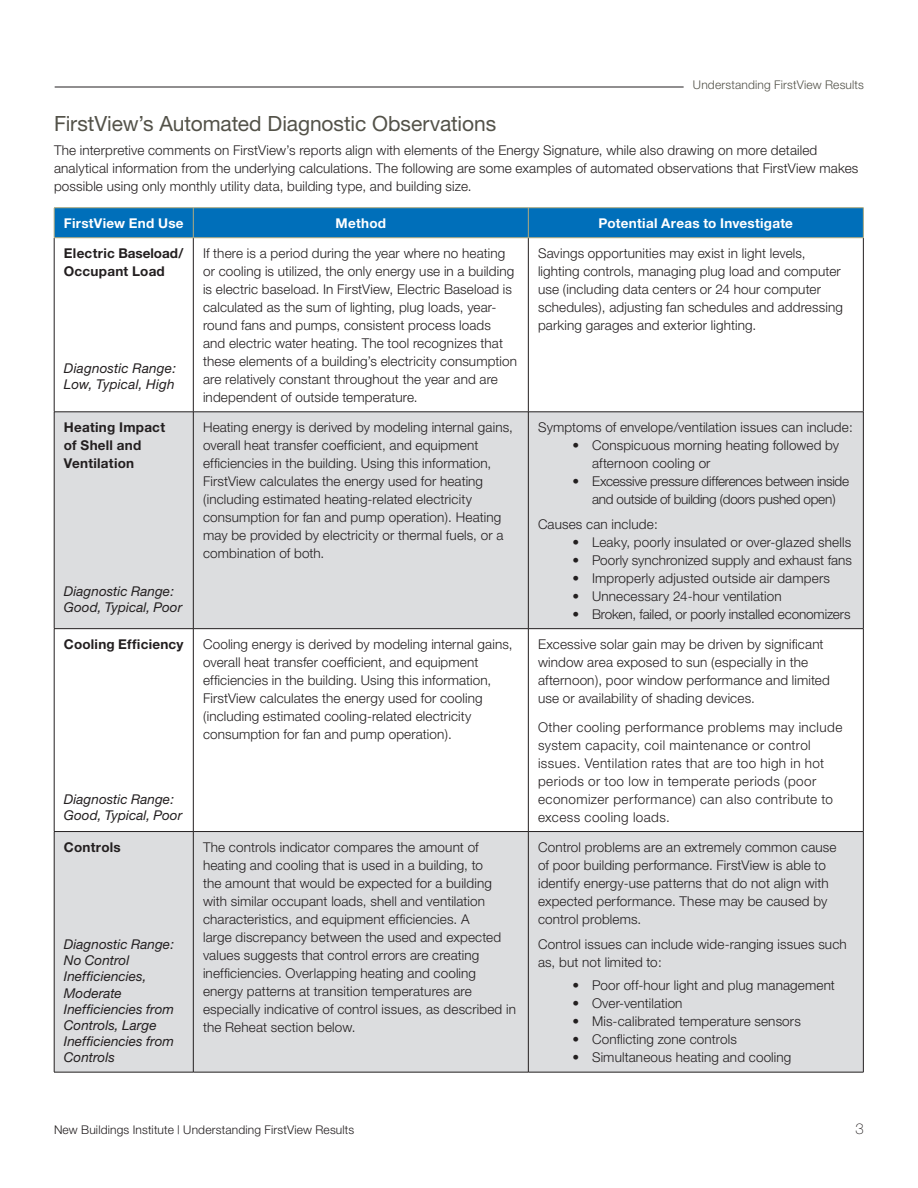
<style>
.page{position:relative;width:918px;height:1188px;background:#fff}
.page>*{position:absolute;margin:0;border:0;box-sizing:border-box;transform-origin:0 0}
.Main_Head2{font:21px "Helvetica Neue";letter-spacing:-.005em;color:#535249}
.Subhead{font:100 15px "Helvetica Neue";color:#231f20}
.Body{font:300 13.5px/18px "Helvetica Neue";letter-spacing:.01em;color:#231f20}
.Body-2{font:300 13.5px/18px "Helvetica Neue";letter-spacing:.03em;color:#231f20}
.Body-3{font:italic 13.5px/16.2px "Helvetica Neue";letter-spacing:.005em;color:#231f20}
.Body-4{font:700 13.5px/18px "Helvetica Neue";letter-spacing:.015em;color:#231f20}
.Body-5{font:300 13.5px/18px "Helvetica Neue";letter-spacing:-.02em;color:#231f20;text-align:center}
.Body-6{font:700 13.5px "Helvetica Neue";letter-spacing:.02em;color:#fff}
.Body-7{font:300 13.5px "Helvetica Neue";letter-spacing:-.01em;color:#231f20}
.Body-8{font:300 12px "Helvetica Neue";letter-spacing:.015em;color:#231f20}
.Body-9{font:300 12px "Helvetica Neue";letter-spacing:.015em;color:#535249}
</style>
<div class="page">
<div style="left:55px;top:208px;width:808px;height:29px;background:#006fba"></div>
<svg style="left:55px;top:413px;width:808px;height:659px;fill:#dcdddf"></svg>
<hr style="left:54px;top:238px;width:1px;height:174px;background:#231f20">
<hr style="left:193px;top:238px;width:1px;height:174px;background:#231f20">
<hr style="left:528px;top:238px;width:1px;height:174px;background:#231f20">
<hr style="left:863px;top:238px;width:1px;height:174px;background:#231f20">
<hr style="left:54px;top:412px;width:139px;height:1px;background:#231f20">
<hr style="left:54px;top:412px;width:1px;height:216px;background:#231f20">
<hr style="left:193px;top:412px;width:335px;height:1px;background:#231f20">
<hr style="left:193px;top:412px;width:1px;height:216px;background:#231f20">
<hr style="left:528px;top:412px;width:336px;height:1px;background:#231f20">
<hr style="left:528px;top:412px;width:1px;height:216px;background:#231f20">
<hr style="left:863px;top:412px;width:1px;height:216px;background:#231f20">
<hr style="left:54px;top:628px;width:139px;height:1px;background:#231f20">
<hr style="left:54px;top:629px;width:1px;height:202px;background:#231f20">
<hr style="left:193px;top:628px;width:335px;height:1px;background:#231f20">
<hr style="left:193px;top:629px;width:1px;height:202px;background:#231f20">
<hr style="left:528px;top:628px;width:336px;height:1px;background:#231f20">
<hr style="left:528px;top:629px;width:1px;height:202px;background:#231f20">
<hr style="left:863px;top:629px;width:1px;height:202px;background:#231f20">
<hr style="left:54px;top:831px;width:139px;height:1px;background:#231f20">
<hr style="left:54px;top:832px;width:1px;height:240px;background:#231f20">
<hr style="left:193px;top:831px;width:335px;height:1px;background:#231f20">
<hr style="left:193px;top:832px;width:1px;height:240px;background:#231f20">
<hr style="left:528px;top:831px;width:336px;height:1px;background:#231f20">
<hr style="left:528px;top:832px;width:1px;height:240px;background:#231f20">
<hr style="left:863px;top:832px;width:1px;height:240px;background:#231f20">
<hr style="left:54px;top:1072px;width:139px;height:1px;background:#231f20">
<hr style="left:193px;top:1072px;width:335px;height:1px;background:#231f20">
<hr style="left:528px;top:1072px;width:336px;height:1px;background:#231f20">
<hr style="left:54px;top:207px;width:139px;height:1px;background:#b1aa7d">
<hr style="left:54px;top:208px;width:1px;height:30px;background:#b1aa7d">
<hr style="left:54px;top:237px;width:139px;height:1px;background:#b1aa7d">
<hr style="left:193px;top:207px;width:335px;height:1px;background:#b1aa7d">
<hr style="left:193px;top:208px;width:1px;height:30px;background:#b1aa7d">
<hr style="left:193px;top:237px;width:335px;height:1px;background:#b1aa7d">
<hr style="left:528px;top:207px;width:336px;height:1px;background:#b1aa7d">
<hr style="left:528px;top:208px;width:1px;height:30px;background:#b1aa7d">
<hr style="left:863px;top:208px;width:1px;height:30px;background:#b1aa7d">
<hr style="left:528px;top:237px;width:336px;height:1px;background:#b1aa7d">
<hr style="left:55px;top:87px;width:629px;height:1px;background:#231f20">
<p class="Body-9" style="left:693px;top:77px;width:173px">Understanding FirstView Results</p>
<p class="Main_Head2" style="left:54px;top:111px;width:444px">FirstView’s Automated Diagnostic Observations</p>
<p class="Body" style="left:54px;top:141px;width:806px">The interpretive comments on FirstView’s reports align with elements of the Energy Signature, while also drawing on more detailed analytical information from the underlying calculations. The following are some examples of automated observations that FirstView makes possible using only monthly utility data, building type, and building size.</p>
<p class="Body-6" style="left:64px;top:215px;width:121px">FirstView End Use</p>
<p class="Body-6" style="left:336px;top:215px;width:52px">Method</p>
<p class="Body-6" style="left:599px;top:215px;width:196px">Potential Areas to Investigate</p>
<p class="Body-4" style="left:64px;top:244px;width:121px">Electric Baseload/<br>Occupant Load</p>
<p class="Body" style="left:203px;top:244px;width:315px">If there is a period during the year where no heating or cooling is utilized, the only energy use in a building is electric baseload. In FirstView, Electric Baseload is calculated as the sum of lighting, plug loads, year&shy;round fans and pumps, consistent process loads<br>and electric water heating. The tool recognizes that these elements of a building’s electricity consumption are relatively constant throughout the year and are independent of outside temperature.</p>
<p class="Body" style="left:538px;top:244px;width:306px">Savings opportunities may exist in light levels, lighting controls, managing plug load and computer use (including data centers or 24 hour computer schedules), adjusting fan schedules and addressing parking garages and exterior lighting.</p>
<p class="Body-3" style="left:64px;top:360px;width:114px">Diagnostic Range:<br>Low, Typical, High</p>
<p class="Body-4" style="left:64px;top:418px;width:103px">Heating Impact of Shell and<br>Ventilation</p>
<p class="Body-3" style="left:64px;top:583px;width:120px">Diagnostic Range:<br>Good, Typical, Poor</p>
<p class="Body-4" style="left:64px;top:635px;width:121px">Cooling Efficiency</p>
<p class="Body-3" style="left:64px;top:791px;width:120px">Diagnostic Range:<br>Good, Typical, Poor</p>
<p class="Body-4" style="left:64px;top:838px;width:58px">Controls</p>
<p class="Body-3" style="left:64px;top:936px;width:112px">Diagnostic Range:<br>No Control<br>Inefficiencies,<br>Moderate<br>Inefficiencies from<br>Controls, Large<br>Inefficiencies from<br>Controls</p>
<p class="Body" style="left:203px;top:418px;width:311px">Heating energy is derived by modeling internal gains, overall heat transfer coefficient, and equipment efficiencies in the building. Using this information, FirstView calculates the energy used for heating (including estimated heating-related electricity consumption for fan and pump operation). Heating may be provided by electricity or thermal fuels, or a combination of both.</p>
<p class="Body" style="left:538px;top:418px;width:316px">Symptoms of envelope/ventilation issues can include:</p>
<p class="Body" style="left:592px;top:436px;width:249px;text-indent:-19px">• Conspicuous morning heating followed by afternoon cooling or</p>
<p class="Body-5" style="left:573px;top:472px;width:278px">• Excessive pressure differences between inside and outside of building (doors pushed open)</p>
<p class="Body" style="left:538px;top:515px;width:121px">Causes can include:</p>
<p class="Body" style="left:573px;top:533px;width:280px">• Leaky, poorly insulated or over-glazed shells</p>
<p class="Body" style="left:573px;top:551px;width:281px">• Poorly synchronized supply and exhaust fans</p>
<p class="Body" style="left:573px;top:569px;width:259px">• Improperly adjusted outside air dampers</p>
<p class="Body" style="left:573px;top:587px;width:211px">• Unnecessary 24-hour ventilation</p>
<p class="Body-7" style="left:573px;top:606px;width:279px">• Broken, failed, or poorly installed economizers</p>
<p class="Body" style="left:203px;top:635px;width:311px">Cooling energy is derived by modeling internal gains, overall heat transfer coefficient, and equipment efficiencies in the building. Using this information, FirstView calculates the energy used for cooling (including estimated cooling-related electricity consumption for fan and pump operation).</p>
<p class="Body" style="left:538px;top:635px;width:293px">Excessive solar gain may be driven by significant window area exposed to sun (especially in the afternoon), poor window performance and limited use or availability of shading devices.</p>
<p class="Body-2" style="left:538px;top:718px;width:306px">Other cooling performance problems may include system capacity, coil maintenance or control issues. Ventilation rates that are too high in hot periods or too low in temperate periods (poor economizer performance) can also contribute to excess cooling loads.</p>
<p class="Body" style="left:203px;top:838px;width:314px">The controls indicator compares the amount of heating and cooling that is used in a building, to<br>the amount that would be expected for a building with similar occupant loads, shell and ventilation characteristics, and equipment efficiencies. A<br>large discrepancy between the used and expected values suggests that control errors are creating inefficiencies. Overlapping heating and cooling energy patterns at transition temperatures are especially indicative of control issues, as described in the Reheat section below.</p>
<p class="Body" style="left:538px;top:838px;width:300px">Control problems are an extremely common cause of poor building performance. FirstView is able to identify energy-use patterns that do not align with expected performance. These may be caused by control problems.</p>
<p class="Body" style="left:538px;top:935px;width:310px">Control issues can include wide-ranging issues such as, but not limited to:</p>
<p class="Body" style="left:573px;top:976px;width:264px">• Poor off-hour light and plug management</p>
<p class="Body" style="left:573px;top:994px;width:111px">• Over-ventilation</p>
<p class="Body" style="left:573px;top:1012px;width:230px">• Mis-calibrated temperature sensors</p>
<p class="Body" style="left:573px;top:1030px;width:166px">• Conflicting zone controls</p>
<p class="Body" style="left:573px;top:1048px;width:220px">• Simultaneous heating and cooling</p>
<p class="Body-8" style="left:54px;top:1122px;width:302px">New Buildings Institute | Understanding FirstView Results</p>
<p class="Subhead" style="left:856px;top:1120px;width:10px">3</p>
</div>
